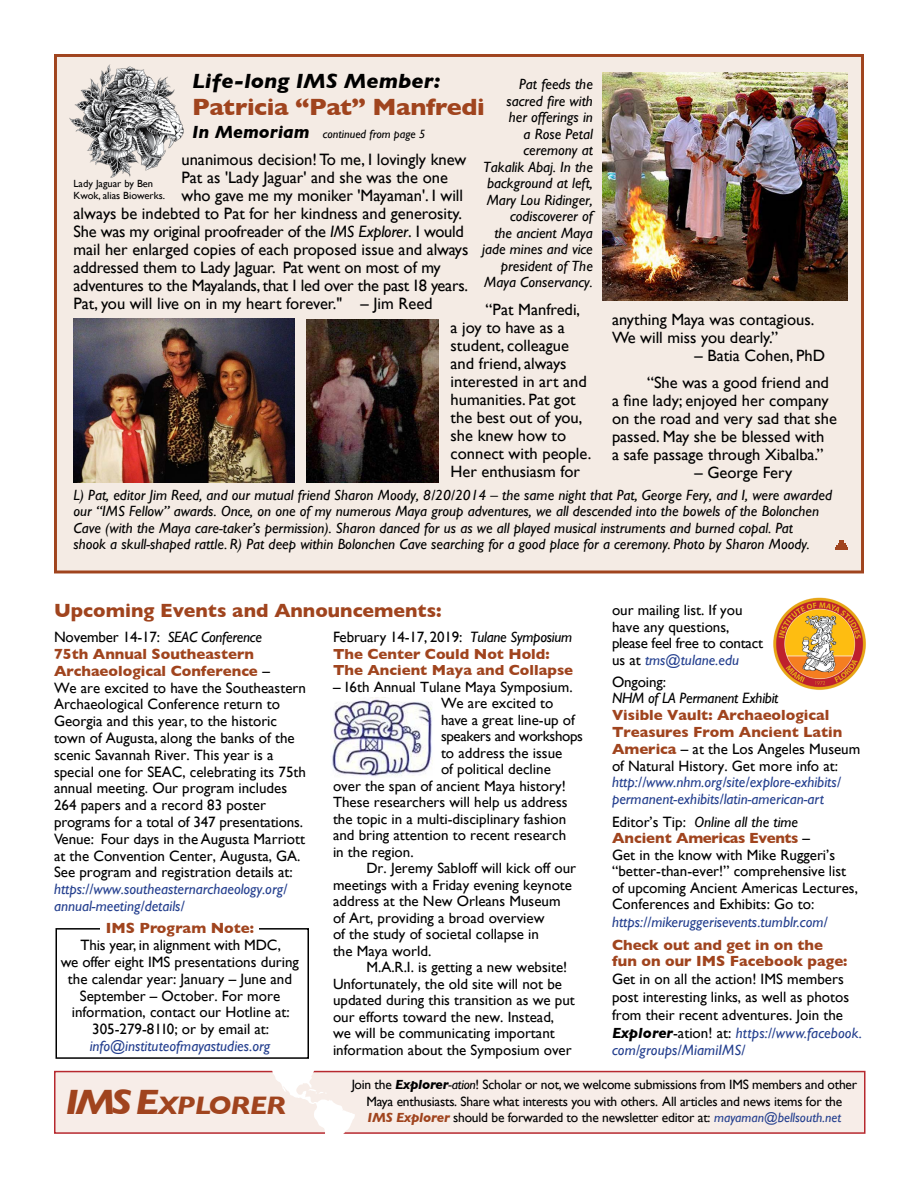
<style>
.page{position:relative;width:918px;height:1188px;background:#fff}
.page>*{position:absolute;margin:0;border:0;box-sizing:border-box;transform-origin:0 0}
.t1{font:italic 700 25.8px "Gill Sans";letter-spacing:-.025em;color:#a0441e;scale:1.09 1}
.t2{font:700 24px "Gill Sans";letter-spacing:-.015em;color:#a0441e;scale:1.05 1}
.t3{font:italic 700 21px "Gill Sans";color:#000;scale:1.05 1}
.t4{font:700 19.5px "Gill Sans";color:#a0441e}
.t5{font:16.5px "Gill Sans";color:#000}
.t6{font:16.35px/18px "Gill Sans";color:#000}
.t7{font:15px/16.8px "Gill Sans";color:#000}
.t8{font:italic 15px/16.8px "Gill Sans";color:#25408f}
.t9{font:700 15px/16.8px "Gill Sans";color:#a0441e}
.t10{font:italic 15px "Gill Sans";letter-spacing:-.02em;color:#000}
.t11{font:14.85px/16.5px "Gill Sans";color:#000}
.t12{font:italic 14.85px/16.5px "Gill Sans";color:#000}
.t13{font:700 14.85px/16.5px "Gill Sans";color:#a0441e}
.t14{font:14.85px "Gill Sans";letter-spacing:-.025em;color:#000}
.t15{font:13.5px/16.2px "Gill Sans";letter-spacing:-.015em;color:#000;text-align:center}
.t16{font:italic 12px "Gill Sans";color:#000}
.t17{font:10.35px/12px "Gill Sans";color:#000}
.s1{font-weight:700;font-size:18px}
.s2{font-style:italic}
.s3{font-weight:700;color:#a0441e}
.s4{font-style:italic;color:#25408f}
.s5{font-weight:400;color:#000}
.s6{font-weight:700;font-style:italic}
.s7{font-size:36px}
.s8{font-weight:700;font-style:italic;color:#a0441e}
</style>
<div class="page">
<div style="left:54px;top:1071px;width:812px;height:63px;background:#f7ede8;border:2px solid #b7292f"></div>
<svg style="left:272px;top:1070px;width:83px;height:64px"></svg>
<img style="left:331px;top:697px;width:102px;height:80px">
<img style="left:773px;top:597px;width:93px;height:93px">
<div style="left:56px;top:928px;width:253px;height:131px;border:2px solid #000"></div>
<div style="left:100px;top:924px;width:159px;height:14px;background:#fff"></div>
<div style="left:56px;top:56px;width:807px;height:515px;background:#f4ebe4"></div>
<img style="left:69px;top:64px;width:115px;height:114px">
<svg style="left:835px;top:540px;width:13px;height:10px"></svg>
<div style="left:54px;top:54px;width:810px;height:519px;border:3px solid #a0441e"></div>
<img style="left:603px;top:73px;width:245px;height:228px">
<img style="left:74px;top:319px;width:220px;height:163px">
<img style="left:306px;top:320px;width:132px;height:163px">
<h3 class="t3" style="left:192px;top:69px;width:238px">Life-long IMS Member:</h3>
<p class="t16" style="left:192px;top:127px;width:234px"><span class="s1">In Memoriam</span> continued from page 5</p>
<p class="t12" style="left:482px;top:76px;width:112px;text-align:right">Pat feeds the sacred fire with<br>her offerings in<br>a Rose Petal ceremony at<br>Takalik Abaj. In the background at left,<br>Mary Lou Ridinger, codiscoverer of<br>the ancient Maya jade mines and vice president of The<br>Maya Conservancy.</p>
<h2 class="t2" style="left:192px;top:88px;width:280px">Patricia “Pat” Manfredi</h2>
<p class="t5" style="left:181px;top:149px;width:286px">unanimous decision! To me, I lovingly knew</p>
<p class="t5" style="left:181px;top:167px;width:268px">Pat as 'Lady Jaguar' and she was the one</p>
<p class="t5" style="left:181px;top:185px;width:283px">who gave me my moniker 'Mayaman'. I will</p>
<p class="t5" style="left:74px;top:203px;width:390px">always be indebted to Pat for her kindness and generosity.</p>
<p class="t5" style="left:74px;top:221px;width:392px">She was my original proofreader of the <span class="s2">IMS Explorer</span>. I would</p>
<p class="t5" style="left:74px;top:239px;width:396px">mail her enlarged copies of each proposed issue and always</p>
<p class="t5" style="left:74px;top:257px;width:369px">addressed them to Lady Jaguar. Pat went on most of my</p>
<p class="t5" style="left:74px;top:275px;width:396px">adventures to the Mayalands, that I led over the past 18 years.</p>
<p class="t5" style="left:74px;top:293px;width:361px">Pat, you will live on in my heart forever." – Jim Reed</p>
<p class="t17" style="left:74px;top:178px;width:93px">Lady Jaguar by Ben<br>Kwok, alias Biowerks.</p>
<p class="t6" style="left:451px;top:300px;width:142px;text-indent:35px">“Pat Manfredi,<br>a joy to have as a student, colleague and friend, always interested in art and humanities. Pat got the best out of you, she knew how to connect with people.<br>Her enthusiasm for</p>
<p class="t6" style="left:612px;top:310px;width:204px">anything Maya was contagious.<br>We will miss you dearly.”</p>
<p class="t6" style="left:695px;top:346px;width:132px">– Batia Cohen, PhD</p>
<p class="t6" style="left:612px;top:373px;width:227px;text-indent:35px">“She was a good friend and a fine lady; enjoyed her company on the road and very sad that she passed. May she be blessed with<br>a safe passage through Xibalba.”</p>
<p class="t6" style="left:695px;top:463px;width:99px">– George Fery</p>
<p class="t12" style="left:74px;top:486px;width:760px">L) Pat, editor Jim Reed, and our mutual friend Sharon Moody, 8/20/2014 – the same night that Pat, George Fery, and I, were awarded our “IMS Fellow” awards. Once, on one of my numerous Maya group adventures, we all descended into the bowels of the Bolonchen Cave (with the Maya care-taker’s permission). Sharon danced for us as we all played musical instruments and burned copal. Pat<br>shook a skull-shaped rattle. R) Pat deep within Bolonchen Cave searching for a good place for a ceremony. Photo by Sharon Moody.</p>
<h3 class="t4" style="left:54px;top:595px;width:389px">Upcoming Events and Announcements:</h3>
<p class="t7" style="left:54px;top:629px;width:254px">November 14-17: <span class="s2">SEAC Conference<br></span><span class="s3">75th Annual Southeastern Archaeological Conference</span> –<br>We are excited to have the Southeastern Archaeological Conference return to Georgia and this year, to the historic town of Augusta, along the banks of the scenic Savannah River. This year is a special one for SEAC, celebrating its 75th annual meeting. Our program includes 264 papers and a record 83 poster programs for a total of 347 presentations.<br>Venue: Four days in the Augusta Marriott at the Convention Center, Augusta, GA.<br>See program and registration details at:</p>
<p class="t8" style="left:54px;top:881px;width:235px">https://www.southeasternarchaeology.org/ annual-meeting/details/</p>
<p class="t7" style="left:333px;top:629px;width:241px">February 14-17, 2019: <span class="s2">Tulane Symposium</span></p>
<p class="t13" style="left:333px;top:645px;width:242px">The Center Could Not Hold:<br>The Ancient Maya and Collapse</p>
<p class="t11" style="left:333px;top:678px;width:241px">– 16th Annual Tulane Maya Symposium.</p>
<p class="t11" style="left:441px;top:695px;width:114px">We are excited to</p>
<p class="t11" style="left:441px;top:711px;width:135px">have a great line-up of</p>
<p class="t14" style="left:441px;top:728px;width:143px">speakers and workshops</p>
<p class="t11" style="left:441px;top:744px;width:123px">to address the issue</p>
<p class="t11" style="left:441px;top:761px;width:111px">of political decline</p>
<p class="t11" style="left:333px;top:777px;width:234px">over the span of ancient Maya history!</p>
<p class="t11" style="left:333px;top:794px;width:236px">These researchers will help us address</p>
<p class="t11" style="left:333px;top:810px;width:235px">the topic in a multi-disciplinary fashion</p>
<p class="t11" style="left:333px;top:827px;width:235px">and bring attention to recent research</p>
<p class="t11" style="left:333px;top:843px;width:82px">in the region.</p>
<p class="t11" style="left:366px;top:860px;width:211px">Dr. Jeremy Sabloff will kick off our</p>
<p class="t11" style="left:333px;top:876px;width:241px">meetings with a Friday evening keynote</p>
<p class="t11" style="left:333px;top:893px;width:229px">address at the New Orleans Museum</p>
<p class="t11" style="left:333px;top:909px;width:213px">of Art, providing a broad overview</p>
<p class="t11" style="left:333px;top:926px;width:208px">of the study of societal collapse in</p>
<p class="t11" style="left:333px;top:942px;width:100px">the Maya world.</p>
<p class="t11" style="left:366px;top:959px;width:203px">M.A.R.I. is getting a new website!</p>
<p class="t11" style="left:333px;top:975px;width:231px">Unfortunately, the old site will not be</p>
<p class="t11" style="left:333px;top:992px;width:243px">updated during this transition as we put</p>
<p class="t11" style="left:333px;top:1008px;width:223px">our efforts toward the new. Instead,</p>
<p class="t11" style="left:333px;top:1025px;width:223px">we will be communicating important</p>
<p class="t11" style="left:333px;top:1041px;width:240px">information about the Symposium over</p>
<p class="t9" style="left:106px;top:920px;width:150px">IMS Program Note:</p>
<p class="t7" style="left:61px;top:936px;width:240px;text-align:center">This year, in alignment with MDC,<br>we offer eight IMS presentations during the calendar year: January – June and September – October. For more information, contact our Hotline at:<br>305-279-8110; or by email at:</p>
<p class="t8" style="left:90px;top:1037px;width:182px">info@instituteofmayastudies.org</p>
<p class="t11" style="left:612px;top:602px;width:153px">our mailing list. If you have any questions, please feel free to contact us at <span class="s4">tms@tulane.edu</span></p>
<p class="t7" style="left:612px;top:673px;width:55px">Ongoing:</p>
<p class="t10" style="left:612px;top:690px;width:168px">NHM of LA Permanent Exhibit</p>
<p class="t9" style="left:612px;top:706px;width:250px">Visible Vault: Archaeological Treasures From Ancient Latin America <span class="s5">– at the Los Angeles Museum of Natural History. Get more info at:</span></p>
<p class="t8" style="left:612px;top:774px;width:230px">http://www.nhm.org/site/explore-exhibits/ permanent-exhibits/latin-american-art</p>
<p class="t7" style="left:612px;top:814px;width:248px">Editor’s Tip: <span class="s2">Online all the time </span><span class="s3">Ancient Americas Events</span> –<br>Get in the know with Mike Ruggeri’s “better-than-ever!” comprehensive list of upcoming Ancient Americas Lectures, Conferences and Exhibits: Go to:</p>
<p class="t8" style="left:612px;top:914px;width:217px">https://mikeruggerisevents.tumblr.com/</p>
<p class="t9" style="left:612px;top:936px;width:237px">Check out and get in on the fun on our IMS Facebook page:</p>
<p class="t7" style="left:612px;top:970px;width:252px;line-height:18px">Get in on all the action! IMS members post interesting links, as well as photos from their recent adventures. Join the <span class="s6">Explorer</span>-ation! at: <span class="s4">https://www.facebook.</span></p>
<p class="t8" style="left:612px;top:1041px;width:135px">com/groups/MiamiIMS/</p>
<h1 class="t1" style="left:65px;top:1091px;width:204px"><span class="s7">IMS E</span>XPLORER</h1>
<p class="t15" style="left:352px;top:1077px;width:507px">Join the <span class="s6">Explorer</span><span class="s2">-ation</span>! Scholar or not, we welcome submissions from IMS members and other<br>Maya enthusiasts. Share what interests you with others. All articles and news items for the<br><span class="s8">IMS Explorer</span> should be forwarded to the newsletter editor at: <span class="s4">mayaman@bellsouth.net</span></p>
</div>
